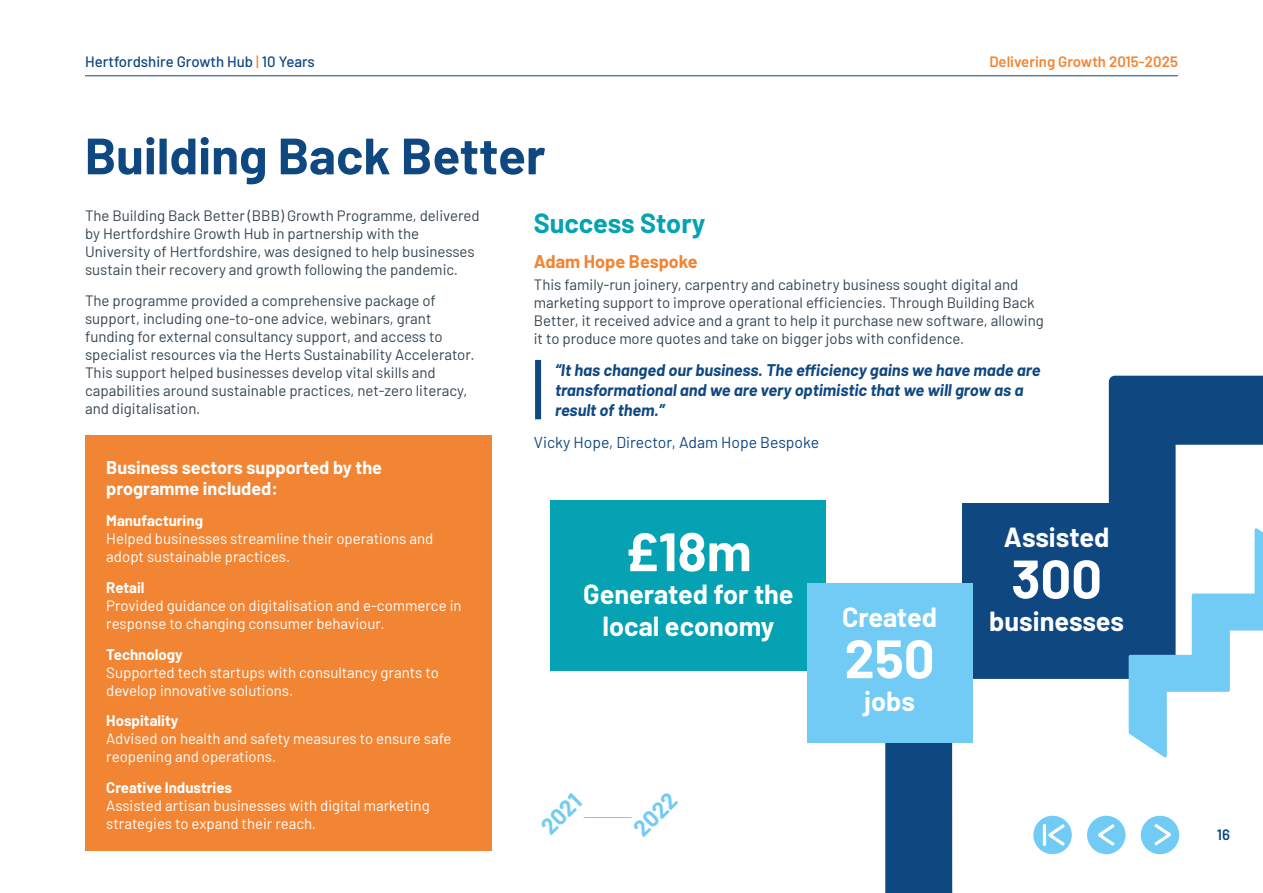
<style>
.page{position:relative;width:1263px;height:893px;background:#fff}
.page>*{position:absolute;margin:0;border:0;box-sizing:border-box;transform-origin:0 0}
.t1{font:700 54px "Barlow";color:#fff}
.t2{font:700 51px "Barlow";color:#0f4881}
.t3{font:700 27px/32.4px "Barlow";color:#fff;text-align:center}
.t4{font:700 27px "Barlow";letter-spacing:-.005em;color:#04a2b2}
.t5{font:700 22.5px "Barlow";color:#71cbf4}
.t6{font:700 18px/21.6px "Barlow";color:#fff}
.t7{font:700 18px "Barlow";color:#f18534}
.t8{font:italic 700 16.5px/19.8px "Barlow";color:#0f4881}
.t9{font:15.75px "Barlow";color:#0f4881}
.t10{font:15px/18px "Barlow";color:#35444f}
.t11{font:15px/18px "Barlow";color:#fff}
.t12{font:700 15px "Barlow";color:#fff}
.t13{font:500 15px "Barlow";color:#0f4881}
.t14{font:600 15px "Barlow";color:#f18534}
.t15{font:600 15px "Barlow";color:#0f4881}
.s1{color:#f18534}
</style>
<div class="page">
<hr style="left:85px;top:76px;width:1093px;height:1px;background:#0f4881">
<svg style="left:885px;top:375px;width:378px;height:518px"></svg>
<div style="left:85px;top:434px;width:407px;height:416px;background:#f18534"></div>
<div style="left:962px;top:503px;width:189px;height:160px;background:#0f4881"></div>
<div style="left:551px;top:500px;width:275px;height:170px;background:#04a2b2"></div>
<div style="left:807px;top:583px;width:165px;height:160px;background:#71cbf4"></div>
<div style="left:535px;top:360px;width:6px;height:59px;background:#0f4881"></div>
<svg style="left:1129px;top:528px;width:134px;height:229px"></svg>
<p class="t13" style="left:85px;top:51px;width:231px">Hertfordshire Growth Hub <span class="s1">|</span> 10 Years</p>
<p class="t14" style="left:989px;top:51px;width:190px">Delivering Growth 2015-2025</p>
<h2 class="t2" style="left:85px;top:118px;width:462px">Building Back Better</h2>
<p class="t10" style="left:85px;top:206px;width:396px">The Building Back Better (BBB) Growth Programme, delivered by Hertfordshire Growth Hub in partnership with the University of Hertfordshire, was designed to help businesses sustain their recovery and growth following the pandemic.</p>
<p class="t10" style="left:85px;top:290px;width:391px">The programme provided a comprehensive package of support, including one-to-one advice, webinars, grant funding for external consultancy support, and access to specialist resources via the Herts Sustainability Accelerator.<br>This support helped businesses develop vital skills and capabilities around sustainable practices, net-zero literacy, and digitalisation.</p>
<p class="t6" style="left:106px;top:455px;width:277px">Business sectors supported by the programme included:</p>
<p class="t12" style="left:106px;top:510px;width:98px">Manufacturing</p>
<p class="t11" style="left:106px;top:529px;width:328px">Helped businesses streamline their operations and adopt sustainable practices.</p>
<p class="t12" style="left:106px;top:576px;width:40px">Retail</p>
<p class="t11" style="left:106px;top:595px;width:357px">Provided guidance on digitalisation and e-commerce in response to changing consumer behaviour.</p>
<p class="t12" style="left:106px;top:643px;width:78px">Technology</p>
<p class="t11" style="left:106px;top:662px;width:334px">Supported tech startups with consultancy grants to develop innovative solutions.</p>
<p class="t12" style="left:106px;top:710px;width:74px">Hospitality</p>
<p class="t11" style="left:106px;top:729px;width:346px">Advised on health and safety measures to ensure safe reopening and operations.</p>
<p class="t12" style="left:106px;top:777px;width:127px">Creative Industries</p>
<p class="t11" style="left:106px;top:796px;width:325px">Assisted artisan businesses with digital marketing strategies to expand their reach.</p>
<h3 class="t4" style="left:534px;top:204px;width:173px">Success Story</h3>
<p class="t7" style="left:534px;top:248px;width:165px">Adam Hope Bespoke</p>
<p class="t10" style="left:534px;top:274px;width:512px">This family-run joinery, carpentry and cabinetry business sought digital and marketing support to improve operational efficiencies. Through Building Back Better, it received advice and a grant to help it purchase new software, allowing it to produce more quotes and take on bigger jobs with confidence.</p>
<p class="t8" style="left:555px;top:359px;width:487px">“It has changed our business. The efficiency gains we have made are transformational and we are very optimistic that we will grow as a result of them.”</p>
<p class="t9" style="left:534px;top:431px;width:287px">Vicky Hope, Director, Adam Hope Bespoke</p>
<h1 class="t1" style="left:625px;top:512px;width:128px">£18m</h1>
<h3 class="t3" style="left:583px;top:576px;width:212px">Generated for the local economy</h3>
<h3 class="t5" style="left:533px;top:819px;width:47px;rotate:-45deg">2021</h3>
<h3 class="t5" style="left:626px;top:820px;width:52px;rotate:-45deg">2022</h3>
<h3 class="t3" style="left:842px;top:599px;width:97px">Created</h3>
<h1 class="t1" style="left:844px;top:619px;width:92px">250</h1>
<h3 class="t3" style="left:864px;top:683px;width:52px">jobs</h3>
<h3 class="t3" style="left:1004px;top:519px;width:107px">Assisted</h3>
<h1 class="t1" style="left:1011px;top:539px;width:92px">300</h1>
<h3 class="t3" style="left:989px;top:603px;width:136px">businesses</h3>
<p class="t15" style="left:1217px;top:823px;width:15px">16</p>
</div>
